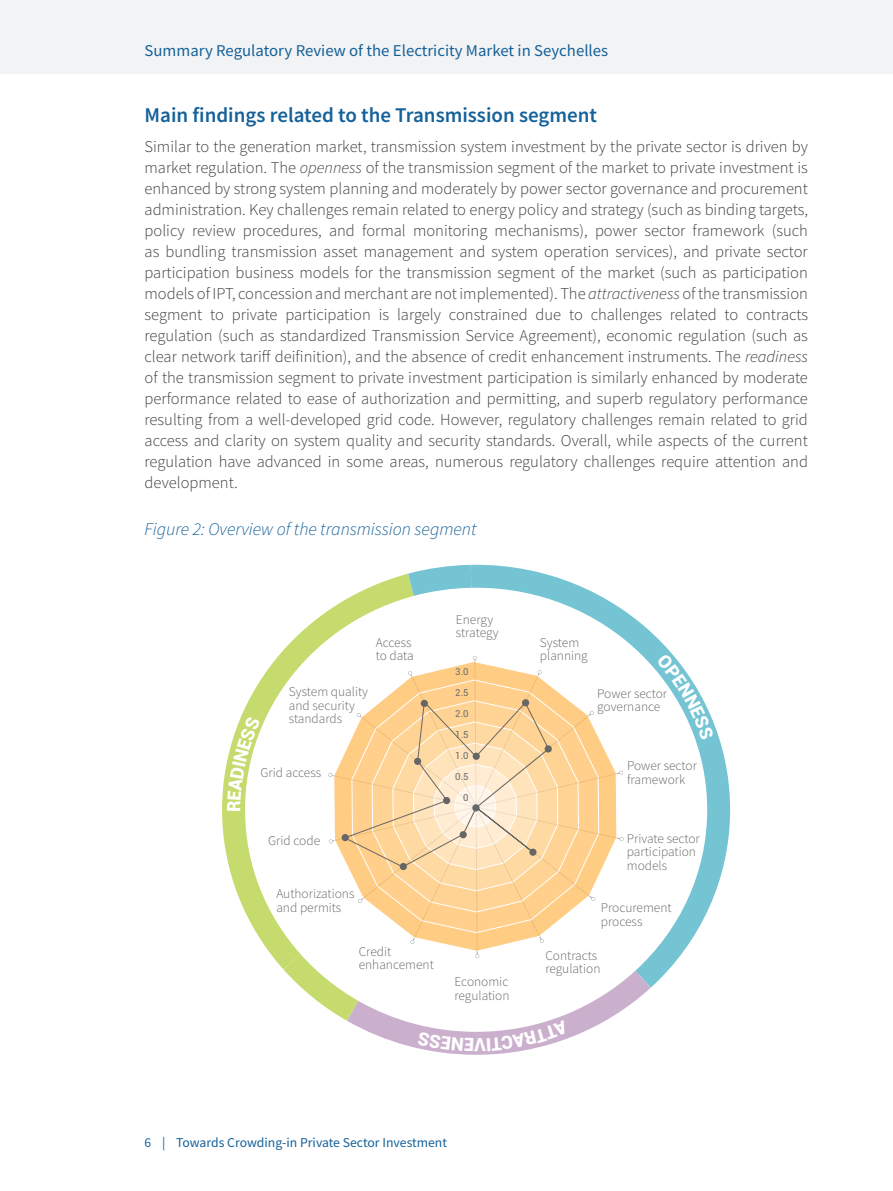
<style>
.page{position:relative;width:893px;height:1191px;background:#fff}
.page>*{position:absolute;margin:0;border:0;box-sizing:border-box;transform-origin:0 0}
.Heading_4{font:600 21px "Source Sans Pro";color:#156199}
.t1{font:italic 300 18px "Source Sans Pro";color:#156199}
.t2{font:300 16.5px/21px "Source Sans Pro";color:#3e3e3f;text-align:justify}
.t3{font:16.5px "Source Sans Pro";color:#156199}
.t4{font:13.5px "Source Sans Pro";color:#156199}
.t5{font:300 13.35px/13.4px "Source Sans Pro";color:#676666}
.t6{font:9.6px/21px "Roboto";color:#6c6d70;text-align:right}
.s1{font-style:italic}
</style>
<div class="page">
<div style="left:0;top:0;width:893px;height:74px;background:#f2f3f4"></div>
<svg style="left:494px;top:565px;width:237px;height:331px"></svg>
<svg style="left:222px;top:582px;width:161px;height:275px"></svg>
<svg style="left:383px;top:564px;width:111px;height:43px"></svg>
<svg style="left:227px;top:653px;width:487px;height:402px"></svg>
<p class="t3" style="left:145px;top:40px;width:465px">Summary Regulatory Review of the Electricity Market in Seychelles</p>
<p class="Heading_4" style="left:145px;top:101px;width:454px">Main findings related to the Transmission segment</p>
<p class="t2" style="left:145px;top:136px;width:665px">Similar to the generation market, transmission system investment by the private sector is driven by market regulation. The <span class="s1">openness</span> of the transmission segment of the market to private investment is enhanced by strong system planning and moderately by power sector governance and procurement administration. Key challenges remain related to energy policy and strategy (such as binding targets, policy review procedures, and formal monitoring mechanisms), power sector framework (such as bundling transmission asset management and system operation services), and private sector participation business models for the transmission segment of the market (such as participation models of IPT, concession and merchant are not implemented). The <span class="s1">attractiveness</span> of the transmission segment to private participation is largely constrained due to challenges related to contracts regulation (such as standardized Transmission Service Agreement), economic regulation (such as clear network tariff deifinition), and the absence of credit enhancement instruments. The <span class="s1">readiness </span>of the transmission segment to private investment participation is similarly enhanced by moderate performance related to ease of authorization and permitting, and superb regulatory performance resulting from a well-developed grid code. However, regulatory challenges remain related to grid access and clarity on system quality and security standards. Overall, while aspects of the current regulation have advanced in some areas, numerous regulatory challenges require attention and development.</p>
<p class="t1" style="left:145px;top:518px;width:333px">Figure 2: Overview of the transmission segment</p>
<p class="t5" style="left:376px;top:635px;width:40px">Access to data</p>
<p class="t5" style="left:289px;top:685px;width:81px">System quality and security standards</p>
<p class="t5" style="left:260px;top:766px;width:62px">Grid access</p>
<p class="t5" style="left:268px;top:834px;width:54px">Grid code</p>
<p class="t5" style="left:276px;top:887px;width:80px">Authorizations and permits</p>
<p class="t5" style="left:359px;top:944px;width:77px">Credit enhancement</p>
<p class="t5" style="left:456px;top:613px;width:44px">Energy strategy</p>
<p class="t6" style="left:455px;top:661px;width:15px">3.0<br>2.5<br>2.0<br>1.5<br>1.0<br>0.5<br>0</p>
<p class="t5" style="left:454px;top:975px;width:57px">Economic regulation</p>
<p class="t5" style="left:540px;top:635px;width:49px">System planning</p>
<p class="t5" style="left:597px;top:687px;width:71px">Power sector governance</p>
<p class="t5" style="left:627px;top:759px;width:71px">Power sector framework</p>
<p class="t5" style="left:627px;top:831px;width:74px">Private sector participation models</p>
<p class="t5" style="left:601px;top:901px;width:72px">Procurement process</p>
<p class="t5" style="left:545px;top:949px;width:57px">Contracts regulation</p>
<p class="t4" style="left:145px;top:1134px;width:304px">6 | Towards Crowding-in Private Sector Investment</p>
</div>
